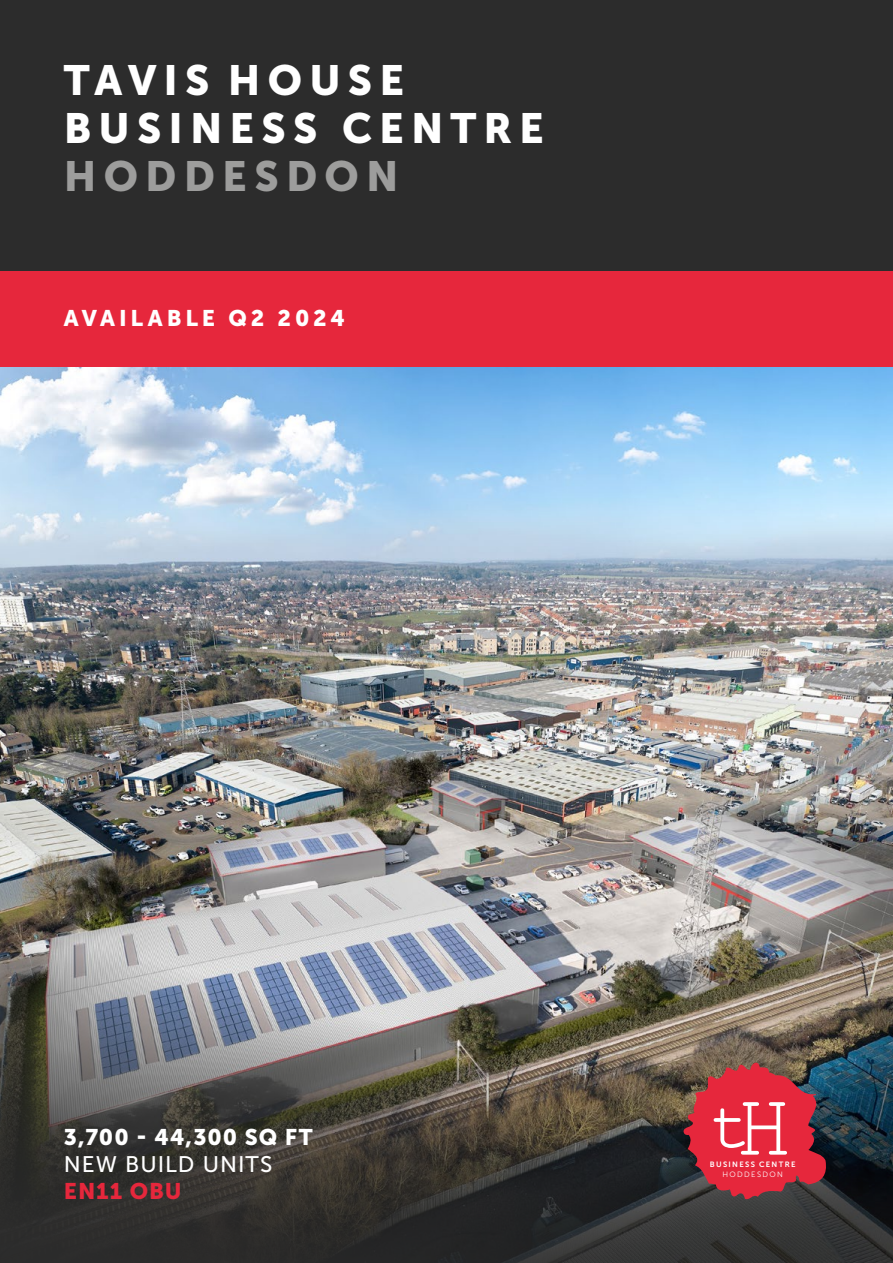
<style>
.page{position:relative;width:893px;height:1263px;background:#2c2c2c}
.page>*{position:absolute;margin:0;border:0;box-sizing:border-box;transform-origin:0 0}
.t1{font:42px/48px "Museo Sans 900";letter-spacing:.17em;color:#fff}
.t2{font:42px "Museo Sans 900";letter-spacing:.175em;color:#9d9d9c}
.t3{font:22.5px "Museo Sans 900";letter-spacing:.05em;color:#fff}
.t4{font:22.5px "Museo Sans 900";letter-spacing:.165em;color:#fff}
.t5{font:22.5px "Museo Sans 500";letter-spacing:.045em;color:#fff}
.t6{font:22.5px "Museo Sans 900";letter-spacing:.045em;color:#e6273c}
.t7{font:7.65px "Museo Sans 700";letter-spacing:.17em;color:#fff}
.t8{font:7.65px "Museo Sans 300";letter-spacing:.175em;color:#fff}
</style>
<div class="page">
<img style="left:0;top:367px;width:893px;height:537px">
<div style="left:0;top:271px;width:893px;height:96px;background:#e6273c"></div>
<img style="left:0;top:904px;width:893px;height:359px">
<svg style="left:683px;top:1057px;width:145px;height:144px"></svg>
<p class="t1" style="left:64px;top:56px;width:481px">TAVIS HOUSE<br>BUSINESS CENTRE</p>
<p class="t2" style="left:64px;top:153px;width:336px">HODDESDON</p>
<p class="t4" style="left:64px;top:306px;width:283px">AVAILABLE Q2 2024</p>
<p class="t3" style="left:64px;top:1124px;width:250px">3,700 - 44,300 SQ FT</p>
<p class="t5" style="left:64px;top:1152px;width:210px">NEW BUILD UNITS</p>
<p class="t6" style="left:64px;top:1178px;width:119px">EN11 OBU</p>
<p class="t7" style="left:710px;top:1160px;width:87px">BUSINESS CENTRE</p>
<p class="t8" style="left:722px;top:1170px;width:62px">HODDESDON</p>
</div>
